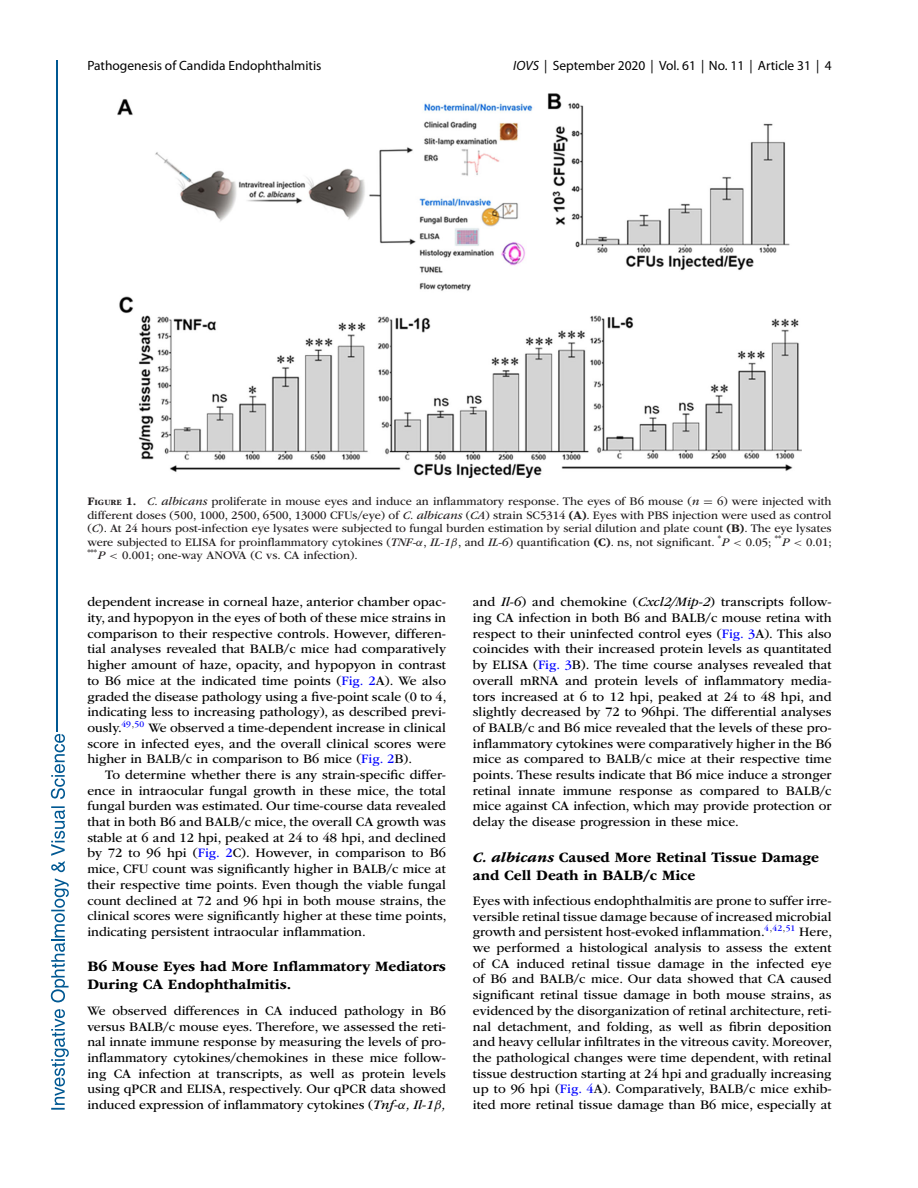
<style>
.page{position:relative;width:918px;height:1188px;background:#fff}
.page>*{position:absolute;margin:0;border:0;box-sizing:border-box;transform-origin:0 0}
.t1{font:700 15px/18px "ITC Garamond Std";color:#000}
.t2{font:13.5px/15.8px "ITC Garamond Std";color:#000;text-align:justify}
.t3{font:13.5px "Myriad Pro";color:#000}
.t4{font:12px/13.5px "ITC Garamond Std";color:#231f20;text-align:justify}
.s1{font-style:italic}
.s2{font-weight:700}
.s3{font-weight:700;font-size:8.4px}
.s4{font-family:"MTSY"}
.s5{font-family:"RMTMI"}
.s6{color:#00f}
</style>
<div class="page">
<hr style="left:57px;top:60px;width:1px;height:672px;background:#005892">
<svg style="left:51px;top:734px;width:18px;height:376px"></svg>
<img style="left:117px;top:93px;width:685px;height:384px">
<p class="t3" style="left:87px;top:60px;width:236px">Pathogenesis of Candida Endophthalmitis</p>
<p class="t3" style="left:513px;top:60px;width:320px"><span class="s1">IOVS</span> | September 2020 | Vol. 61 | No. 11 | Article 31 | 4</p>
<p class="t4" style="left:87px;top:496px;width:746px"><span class="s2">F</span><span class="s3">IGURE</span> <span class="s2">1.</span> <span class="s1">C. albicans</span> proliferate in mouse eyes and induce an inflammatory response. The eyes of B6 mouse (<span class="s1">n</span> <span class="s4">=</span> 6) were injected with different doses (500, 1000, 2500, 6500, 13000 CFUs/eye) of <span class="s1">C. albicans</span> (<span class="s1">CA</span>) strain SC5314 <span class="s2">(A)</span>. Eyes with PBS injection were used as control (<span class="s1">C</span>). At 24 hours post-infection eye lysates were subjected to fungal burden estimation by serial dilution and plate count <span class="s2">(B)</span>. The eye lysates were subjected to ELISA for proinflammatory cytokines (<span class="s1">TNF-</span><span class="s5">α</span>, <span class="s1">IL-1</span><span class="s5">β</span>, and <span class="s1">IL-6</span>) quantification <span class="s2">(C)</span>. ns, not significant. <sup>*</sup><span class="s1">P</span> <span class="s5">&lt;</span> 0.05; <sup>**</sup><span class="s1">P</span> <span class="s5">&lt;</span> 0.01; <sup>***</sup><span class="s1">P</span> <span class="s5">&lt;</span> 0.001; one-way ANOVA (C vs. CA infection).</p>
<p class="t2" style="left:87px;top:595px;width:361px">dependent increase in corneal haze, anterior chamber opac&shy;ity, and hypopyon in the eyes of both of these mice strains in comparison to their respective controls. However, differen&shy;tial analyses revealed that BALB/c mice had comparatively higher amount of haze, opacity, and hypopyon in contrast to B6 mice at the indicated time points (<span class="s6">Fig. 2</span>A). We also graded the disease pathology using a five-point scale (0 to 4, indicating less to increasing pathology), as described previ&shy;ously.<sup>49</sup><sup>,</sup><sup>50</sup> We observed a time-dependent increase in clinical score in infected eyes, and the overall clinical scores were higher in BALB/c in comparison to B6 mice (<span class="s6">Fig. 2</span>B).</p>
<p class="t2" style="left:87px;top:768px;width:361px;text-indent:18px">To determine whether there is any strain-specific differ&shy;ence in intraocular fungal growth in these mice, the total fungal burden was estimated. Our time-course data revealed that in both B6 and BALB/c mice, the overall CA growth was stable at 6 and 12 hpi, peaked at 24 to 48 hpi, and declined by 72 to 96 hpi (<span class="s6">Fig. 2</span>C). However, in comparison to B6 mice, CFU count was significantly higher in BALB/c mice at their respective time points. Even though the viable fungal count declined at 72 and 96 hpi in both mouse strains, the clinical scores were significantly higher at these time points, indicating persistent intraocular inflammation.</p>
<p class="t1" style="left:87px;top:959px;width:360px">B6 Mouse Eyes had More Inflammatory Mediators<br>During CA Endophthalmitis.</p>
<p class="t2" style="left:87px;top:1004px;width:360px">We observed differences in CA induced pathology in B6 versus BALB/c mouse eyes. Therefore, we assessed the reti&shy;nal innate immune response by measuring the levels of pro&shy;inflammatory cytokines/chemokines in these mice follow&shy;ing CA infection at transcripts, as well as protein levels using qPCR and ELISA, respectively. Our qPCR data showed induced expression of inflammatory cytokines (<span class="s1">Tnf-</span><span class="s5">α</span><span class="s1">, Il-1</span><span class="s5">β</span><span class="s1">,</span></p>
<p class="t2" style="left:473px;top:595px;width:360px">and <span class="s1">Il-6</span>) and chemokine (<span class="s1">Cxcl2/Mip-2</span>) transcripts follow&shy;ing CA infection in both B6 and BALB/c mouse retina with respect to their uninfected control eyes (<span class="s6">Fig. 3</span>A). This also coincides with their increased protein levels as quantitated by ELISA (<span class="s6">Fig. 3</span>B). The time course analyses revealed that overall mRNA and protein levels of inflammatory media&shy;tors increased at 6 to 12 hpi, peaked at 24 to 48 hpi, and slightly decreased by 72 to 96hpi. The differential analyses of BALB/c and B6 mice revealed that the levels of these pro&shy;inflammatory cytokines were comparatively higher in the B6 mice as compared to BALB/c mice at their respective time points. These results indicate that B6 mice induce a stronger retinal innate immune response as compared to BALB/c mice against CA infection, which may provide protection or delay the disease progression in these mice.</p>
<p class="t1" style="left:473px;top:849px;width:348px"><span class="s1">C. albicans</span> Caused More Retinal Tissue Damage and Cell Death in BALB/c Mice</p>
<p class="t2" style="left:473px;top:894px;width:361px">Eyes with infectious endophthalmitis are prone to suffer irre&shy;versible retinal tissue damage because of increased microbial growth and persistent host-evoked inflammation.<sup>4</sup><sup>,</sup><sup>42</sup><sup>,</sup><sup>51</sup> Here, we performed a histological analysis to assess the extent of CA induced retinal tissue damage in the infected eye of B6 and BALB/c mice. Our data showed that CA caused significant retinal tissue damage in both mouse strains, as evidenced by the disorganization of retinal architecture, reti&shy;nal detachment, and folding, as well as fibrin deposition and heavy cellular infiltrates in the vitreous cavity. Moreover, the pathological changes were time dependent, with retinal tissue destruction starting at 24 hpi and gradually increasing up to 96 hpi (<span class="s6">Fig. 4</span>A). Comparatively, BALB/c mice exhib&shy;ited more retinal tissue damage than B6 mice, especially at</p>
</div>
